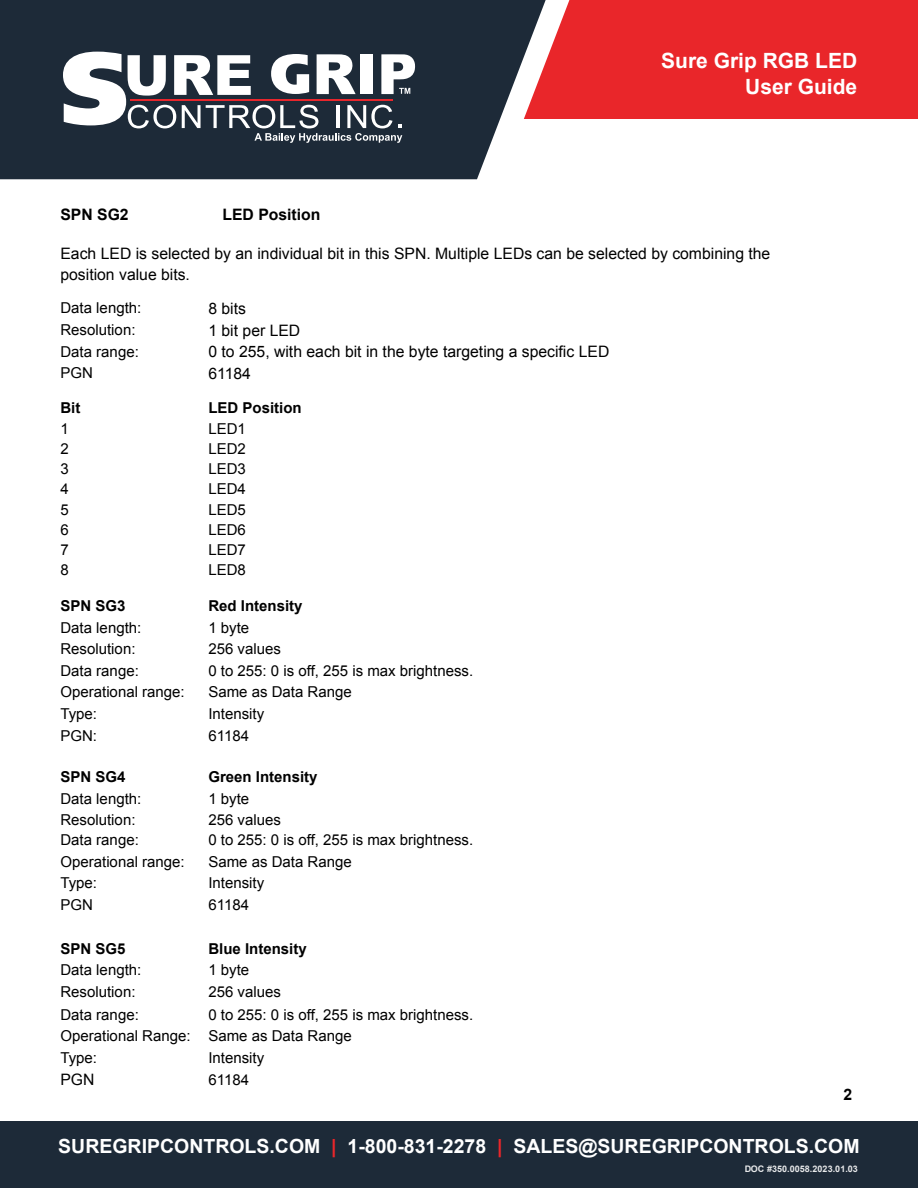
<style>
.page{position:relative;width:918px;height:1188px;background:#fff}
.page>*{position:absolute;margin:0;border:0;box-sizing:border-box;transform-origin:0 0}
.t1{font:700 21px/25.2px "Arial";color:#fff;text-align:right}
.t2{font:700 19.5px "Arial";color:#fff}
.t3{font:15.75px/21.6px "Arial";color:#000}
.t4{font:700 15.75px "Arial";color:#000}
.t5{font:15px/21.6px "Arial";color:#000}
.t6{font:700 15px "Arial";color:#000}
.t7{font:700 9px "Arial";letter-spacing:.005em;color:#fff}
.s1{font-size:27px}
.s2{color:#e9262a}
</style>
<div class="page">
<div style="left:251px;top:0;width:667px;height:118px;background:#e9262a"></div>
<svg style="left:546px;top:0;width:23px;height:119px"></svg>
<svg style="left:0;top:0;width:546px;height:179px;background:#313b48"></svg>
<svg style="left:63px;top:52px;width:352px;height:91px"></svg>
<div style="left:0;top:1121px;width:918px;height:67px;background:#1d2a38"></div>
<h1 class="t1" style="left:661px;top:49px;width:198px">Sure Grip RGB LED<br>User Guide</h1>
<p class="t4" style="left:60px;top:204px;width:70px">SPN SG2</p>
<p class="t4" style="left:222px;top:204px;width:100px">LED Position</p>
<p class="t3" style="left:60px;top:243px;width:711px">Each LED is selected by an individual bit in this SPN. Multiple LEDs can be selected by combining the position value bits.</p>
<p class="t5" style="left:60px;top:298px;width:82px">Data length:</p>
<p class="t3" style="left:208px;top:298px;width:39px">8 bits</p>
<p class="t5" style="left:60px;top:319px;width:77px">Resolution:</p>
<p class="t3" style="left:208px;top:319px;width:93px">1 bit per LED</p>
<p class="t5" style="left:60px;top:341px;width:80px">Data range:</p>
<p class="t3" style="left:208px;top:341px;width:402px">0 to 255, with each bit in the byte targeting a specific LED</p>
<p class="t5" style="left:60px;top:362px;width:34px">PGN</p>
<p class="t3" style="left:208px;top:363px;width:44px">61184</p>
<p class="t6" style="left:60px;top:398px;width:21px">Bit</p>
<p class="t6" style="left:208px;top:398px;width:95px">LED Position</p>
<p class="t5" style="left:60px;top:418px;width:10px">1</p>
<p class="t5" style="left:208px;top:418px;width:39px">LED1</p>
<p class="t5" style="left:60px;top:438px;width:10px">2</p>
<p class="t5" style="left:208px;top:438px;width:39px">LED2</p>
<p class="t5" style="left:60px;top:458px;width:10px">3</p>
<p class="t5" style="left:208px;top:458px;width:39px">LED3</p>
<p class="t5" style="left:60px;top:478px;width:10px">4</p>
<p class="t5" style="left:208px;top:478px;width:39px">LED4</p>
<p class="t5" style="left:60px;top:499px;width:10px">5</p>
<p class="t5" style="left:208px;top:499px;width:39px">LED5</p>
<p class="t5" style="left:60px;top:519px;width:10px">6</p>
<p class="t5" style="left:208px;top:519px;width:39px">LED6</p>
<p class="t5" style="left:60px;top:539px;width:10px">7</p>
<p class="t5" style="left:208px;top:539px;width:39px">LED7</p>
<p class="t5" style="left:60px;top:559px;width:10px">8</p>
<p class="t5" style="left:208px;top:559px;width:39px">LED8</p>
<p class="t6" style="left:60px;top:596px;width:67px">SPN SG3</p>
<p class="t6" style="left:208px;top:596px;width:96px">Red Intensity</p>
<p class="t5" style="left:60px;top:617px;width:82px">Data length:</p>
<p class="t5" style="left:208px;top:617px;width:42px">1 byte</p>
<p class="t5" style="left:60px;top:638px;width:77px">Resolution:</p>
<p class="t5" style="left:208px;top:638px;width:74px">256 values</p>
<p class="t5" style="left:60px;top:660px;width:80px">Data range:</p>
<p class="t5" style="left:208px;top:660px;width:266px">0 to 255: 0 is off, 255 is max brightness.</p>
<p class="t5" style="left:60px;top:682px;width:126px">Operational range:</p>
<p class="t5" style="left:208px;top:682px;width:145px">Same as Data Range</p>
<p class="t5" style="left:60px;top:703px;width:38px">Type:</p>
<p class="t5" style="left:208px;top:703px;width:57px">Intensity</p>
<p class="t5" style="left:60px;top:725px;width:38px">PGN:</p>
<p class="t5" style="left:208px;top:725px;width:42px">61184</p>
<p class="t6" style="left:60px;top:767px;width:67px">SPN SG4</p>
<p class="t6" style="left:208px;top:767px;width:111px">Green Intensity</p>
<p class="t5" style="left:60px;top:788px;width:82px">Data length:</p>
<p class="t5" style="left:208px;top:788px;width:42px">1 byte</p>
<p class="t5" style="left:60px;top:810px;width:77px">Resolution:</p>
<p class="t5" style="left:208px;top:810px;width:74px">256 values</p>
<p class="t5" style="left:60px;top:829px;width:80px">Data range:</p>
<p class="t5" style="left:208px;top:829px;width:266px">0 to 255: 0 is off, 255 is max brightness.</p>
<p class="t5" style="left:60px;top:851px;width:126px">Operational range:</p>
<p class="t5" style="left:208px;top:851px;width:145px">Same as Data Range</p>
<p class="t5" style="left:60px;top:872px;width:38px">Type:</p>
<p class="t5" style="left:208px;top:872px;width:57px">Intensity</p>
<p class="t5" style="left:60px;top:894px;width:34px">PGN</p>
<p class="t5" style="left:208px;top:894px;width:42px">61184</p>
<p class="t6" style="left:60px;top:938px;width:67px">SPN SG5</p>
<p class="t6" style="left:208px;top:938px;width:100px">Blue Intensity</p>
<p class="t5" style="left:60px;top:959px;width:82px">Data length:</p>
<p class="t5" style="left:208px;top:959px;width:42px">1 byte</p>
<p class="t5" style="left:60px;top:981px;width:77px">Resolution:</p>
<p class="t5" style="left:208px;top:981px;width:74px">256 values</p>
<p class="t5" style="left:60px;top:1004px;width:80px">Data range:</p>
<p class="t5" style="left:60px;top:1004px;width:414px;text-indent:148px">0 to 255: 0 is off, 255 is max brightness.<br>Operational Range: Same as Data Range<br>Type:</p>
<p class="t5" style="left:208px;top:1047px;width:57px">Intensity</p>
<p class="t3" style="left:60px;top:1069px;width:36px">PGN</p>
<p class="t5" style="left:208px;top:1069px;width:42px">61184</p>
<p class="t4" style="left:843px;top:1084px;width:10px">2</p>
<h2 class="t2" style="left:32px;top:1134px;width:829px"><span class="s1">1</span> SUREGRIPCONTROLS.COM <span class="s2">|</span> 1-800-831-2278 <span class="s2">|</span> SALES@SUREGRIPCONTROLS.COM</h2>
<p class="t7" style="left:744px;top:1163px;width:115px">DOC #350.0058.2023.01.03</p>
</div>
